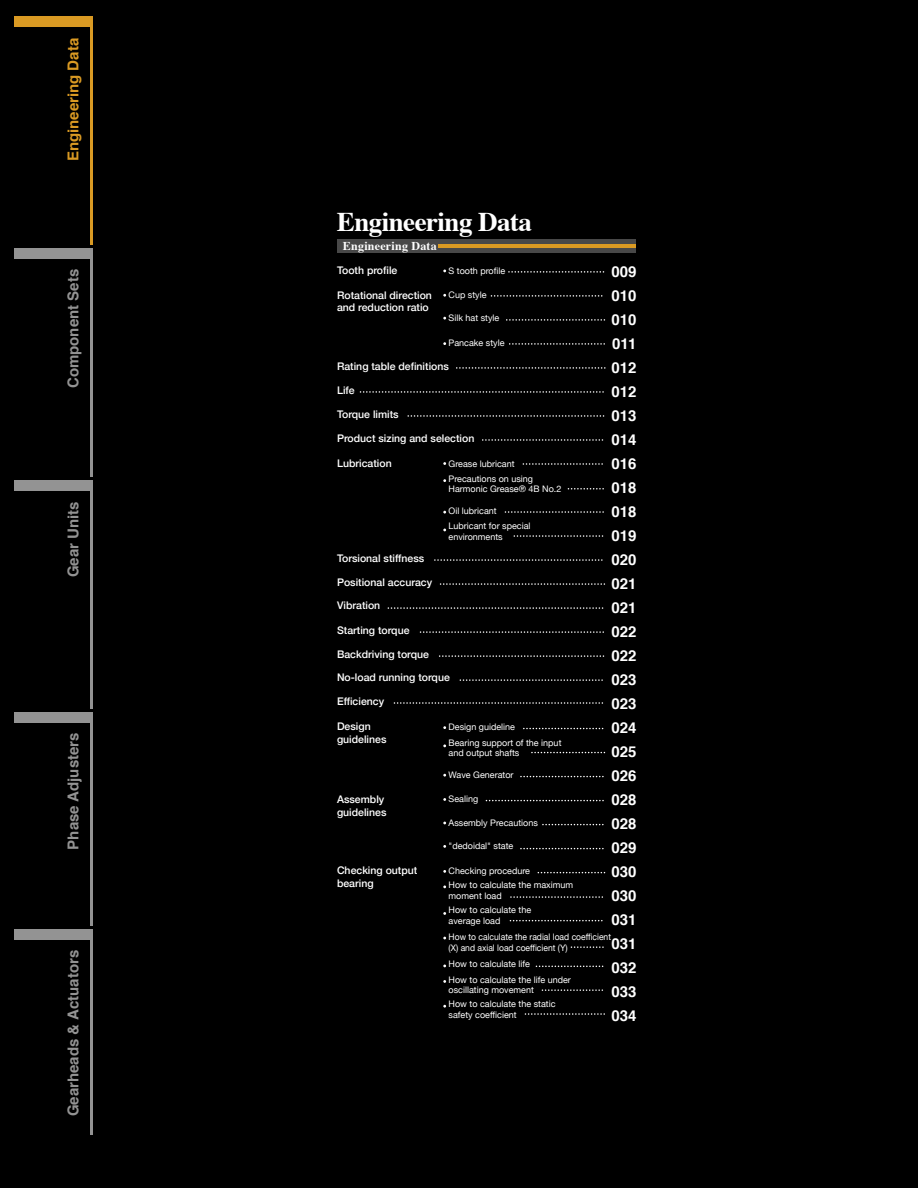
<style>
.page{position:relative;width:918px;height:1188px;background:#000}
.page>*{position:absolute;margin:0;border:0;box-sizing:border-box;transform-origin:0 0}
.t1{font:700 27px "Times";letter-spacing:-.02em;color:#fff}
.t2{font:700 15px "Helvetica";color:#939393}
.t3{font:700 15px/24px "Helvetica";color:#fff;text-align:justify}
.t4{font:700 15px "Helvetica";color:#da9a23}
.t5{font:700 12px "Times";letter-spacing:.02em;color:#fff}
.t6{font:500 10.5px/12.6px "Helvetica Neue";color:#fff}
.t7{font:9px/10.5px "Helvetica Neue";color:#fff}
.t8{font:9px/10.5px "Helvetica Neue";color:#fff;scale:.95 1}
</style>
<div class="page">
<div style="left:14px;top:16px;width:77px;height:11px;background:#da9a23"></div>
<hr style="left:91px;top:16px;width:2px;height:229px;background:#da9a23">
<div style="left:14px;top:248px;width:77px;height:11px;background:#939393"></div>
<hr style="left:91px;top:248px;width:2px;height:229px;background:#939393">
<div style="left:14px;top:480px;width:77px;height:11px;background:#939393"></div>
<hr style="left:91px;top:480px;width:2px;height:228px;background:#939393">
<div style="left:14px;top:712px;width:77px;height:11px;background:#939393"></div>
<hr style="left:91px;top:712px;width:2px;height:213px;background:#939393">
<div style="left:14px;top:929px;width:77px;height:10px;background:#939393"></div>
<hr style="left:91px;top:929px;width:2px;height:206px;background:#939393">
<svg style="left:509px;top:271px;width:96px;height:2px"></svg>
<svg style="left:491px;top:295px;width:112px;height:2px"></svg>
<svg style="left:507px;top:319px;width:98px;height:2px"></svg>
<svg style="left:510px;top:343px;width:95px;height:2px"></svg>
<svg style="left:457px;top:367px;width:148px;height:2px"></svg>
<svg style="left:360px;top:391px;width:244px;height:2px"></svg>
<svg style="left:408px;top:415px;width:197px;height:2px"></svg>
<svg style="left:483px;top:439px;width:121px;height:2px"></svg>
<svg style="left:523px;top:463px;width:80px;height:2px"></svg>
<svg style="left:505px;top:511px;width:99px;height:2px"></svg>
<svg style="left:568px;top:488px;width:36px;height:2px"></svg>
<svg style="left:514px;top:535px;width:90px;height:2px"></svg>
<svg style="left:435px;top:559px;width:168px;height:2px"></svg>
<svg style="left:441px;top:583px;width:164px;height:2px"></svg>
<svg style="left:388px;top:607px;width:216px;height:2px"></svg>
<svg style="left:420px;top:631px;width:184px;height:2px"></svg>
<svg style="left:440px;top:655px;width:165px;height:2px"></svg>
<svg style="left:460px;top:679px;width:143px;height:2px"></svg>
<svg style="left:394px;top:702px;width:209px;height:2px"></svg>
<svg style="left:524px;top:728px;width:80px;height:1px"></svg>
<svg style="left:532px;top:752px;width:73px;height:1px"></svg>
<svg style="left:521px;top:776px;width:83px;height:1px"></svg>
<svg style="left:486px;top:800px;width:118px;height:1px"></svg>
<svg style="left:543px;top:824px;width:61px;height:1px"></svg>
<svg style="left:521px;top:848px;width:83px;height:1px"></svg>
<svg style="left:538px;top:872px;width:67px;height:1px"></svg>
<svg style="left:511px;top:896px;width:92px;height:2px"></svg>
<svg style="left:510px;top:920px;width:93px;height:1px"></svg>
<svg style="left:536px;top:966px;width:68px;height:1px"></svg>
<svg style="left:542px;top:989px;width:61px;height:2px"></svg>
<svg style="left:525px;top:1013px;width:80px;height:2px"></svg>
<div style="left:337px;top:239px;width:299px;height:14px;background:#484848"></div>
<hr style="left:438px;top:245px;width:198px;height:3px;background:#da9a23">
<svg style="left:571px;top:946px;width:33px;height:2px"></svg>
<h2 class="t4" style="left:59px;top:161px;width:125px;rotate:-90deg">Engineering Data</h2>
<h2 class="t4" style="left:61px;top:161px;width:125px;rotate:-90deg">Engineering Data</h2>
<h2 class="t2" style="left:59px;top:387px;width:121px;rotate:-90deg">Component Sets</h2>
<h2 class="t2" style="left:61px;top:388px;width:121px;rotate:-90deg">Component Sets</h2>
<h2 class="t2" style="left:59px;top:577px;width:77px;rotate:-90deg">Gear Units</h2>
<h2 class="t2" style="left:61px;top:577px;width:77px;rotate:-90deg">Gear Units</h2>
<h2 class="t2" style="left:59px;top:849px;width:118px;rotate:-90deg">Phase Adjusters</h2>
<h2 class="t2" style="left:61px;top:850px;width:118px;rotate:-90deg">Phase Adjusters</h2>
<h2 class="t2" style="left:59px;top:1115px;width:168px;rotate:-90deg">Gearheads &amp; Actuators</h2>
<h2 class="t2" style="left:61px;top:1116px;width:168px;rotate:-90deg">Gearheads &amp; Actuators</h2>
<h1 class="t1" style="left:337px;top:196px;width:197px">Engineering Data</h1>
<h3 class="t5" style="left:343px;top:234px;width:95px">Engineering Data</h3>
<p class="t6" style="left:337px;top:263px;width:62px">Tooth profile</p>
<p class="t7" style="left:449px;top:266px;width:58px">S tooth profile</p>
<p class="t6" style="left:337px;top:288px;width:96px">Rotational direction and reduction ratio</p>
<h2 class="t3" style="left:611px;top:260px;width:27px">009<br>010<br>010<br>011<br>012<br>012<br>013<br>014<br>016<br>018<br>018<br>019<br>020<br>021<br>021<br>022<br>022<br>023<br>023<br>024<br>025<br>026<br>028<br>028<br>029<br>030<br>030<br>031<br>031<br>032<br>033<br>034</h2>
<p class="t7" style="left:449px;top:290px;width:40px">Cup style</p>
<p class="t7" style="left:449px;top:313px;width:52px">Silk hat style</p>
<p class="t7" style="left:449px;top:338px;width:58px">Pancake style</p>
<p class="t6" style="left:337px;top:359px;width:113px">Rating table definitions</p>
<p class="t6" style="left:337px;top:383px;width:19px">Life</p>
<p class="t6" style="left:337px;top:407px;width:63px">Torque limits</p>
<p class="t6" style="left:337px;top:431px;width:139px">Product sizing and selection</p>
<p class="t6" style="left:337px;top:456px;width:56px">Lubrication</p>
<p class="t7" style="left:449px;top:456px;width:86px;line-height:15.3px">Grease lubricant<br>Precautions on using</p>
<p class="t7" style="left:449px;top:485px;width:114px">Harmonic Grease® 4B No.2</p>
<p class="t7" style="left:449px;top:504px;width:84px;line-height:14.9px">Oil lubricant<br>Lubricant for special</p>
<p class="t7" style="left:449px;top:532px;width:56px">environments</p>
<p class="t6" style="left:337px;top:551px;width:89px">Torsional stiffness</p>
<p class="t6" style="left:337px;top:598px;width:45px">Vibration</p>
<p class="t6" style="left:337px;top:575px;width:97px">Positional accuracy</p>
<p class="t6" style="left:337px;top:624px;width:74px">Starting torque</p>
<p class="t6" style="left:337px;top:647px;width:94px">Backdriving torque</p>
<p class="t6" style="left:337px;top:670px;width:114px">No-load running torque</p>
<p class="t6" style="left:337px;top:694px;width:49px">Efficiency</p>
<p class="t6" style="left:337px;top:719px;width:51px">Design guidelines</p>
<p class="t7" style="left:449px;top:722px;width:68px">Design guideline</p>
<p class="t7" style="left:449px;top:738px;width:114px">Bearing support of the input and output shafts</p>
<p class="t7" style="left:449px;top:770px;width:66px">Wave Generator</p>
<p class="t7" style="left:449px;top:794px;width:31px">Sealing</p>
<p class="t6" style="left:337px;top:792px;width:51px">Assembly guidelines</p>
<p class="t7" style="left:449px;top:818px;width:91px">Assembly Precautions</p>
<p class="t7" style="left:449px;top:842px;width:66px">"dedoidal" state</p>
<p class="t6" style="left:337px;top:863px;width:82px">Checking output bearing</p>
<p class="t7" style="left:449px;top:864px;width:126px;line-height:14.1px">Checking procedure<br>How to calculate the maximum</p>
<p class="t7" style="left:449px;top:891px;width:55px">moment load</p>
<p class="t8" style="left:449px;top:932px;width:173px">How to calculate the radial load coefficient (X) and axial load coefficient (Y)</p>
<p class="t7" style="left:449px;top:905px;width:84px">How to calculate the average load</p>
<p class="t7" style="left:449px;top:959px;width:83px">How to calculate life</p>
<p class="t7" style="left:449px;top:999px;width:109px">How to calculate the static safety coefficient</p>
<p class="t7" style="left:449px;top:975px;width:124px">How to calculate the life under oscillating movement</p>
</div>
